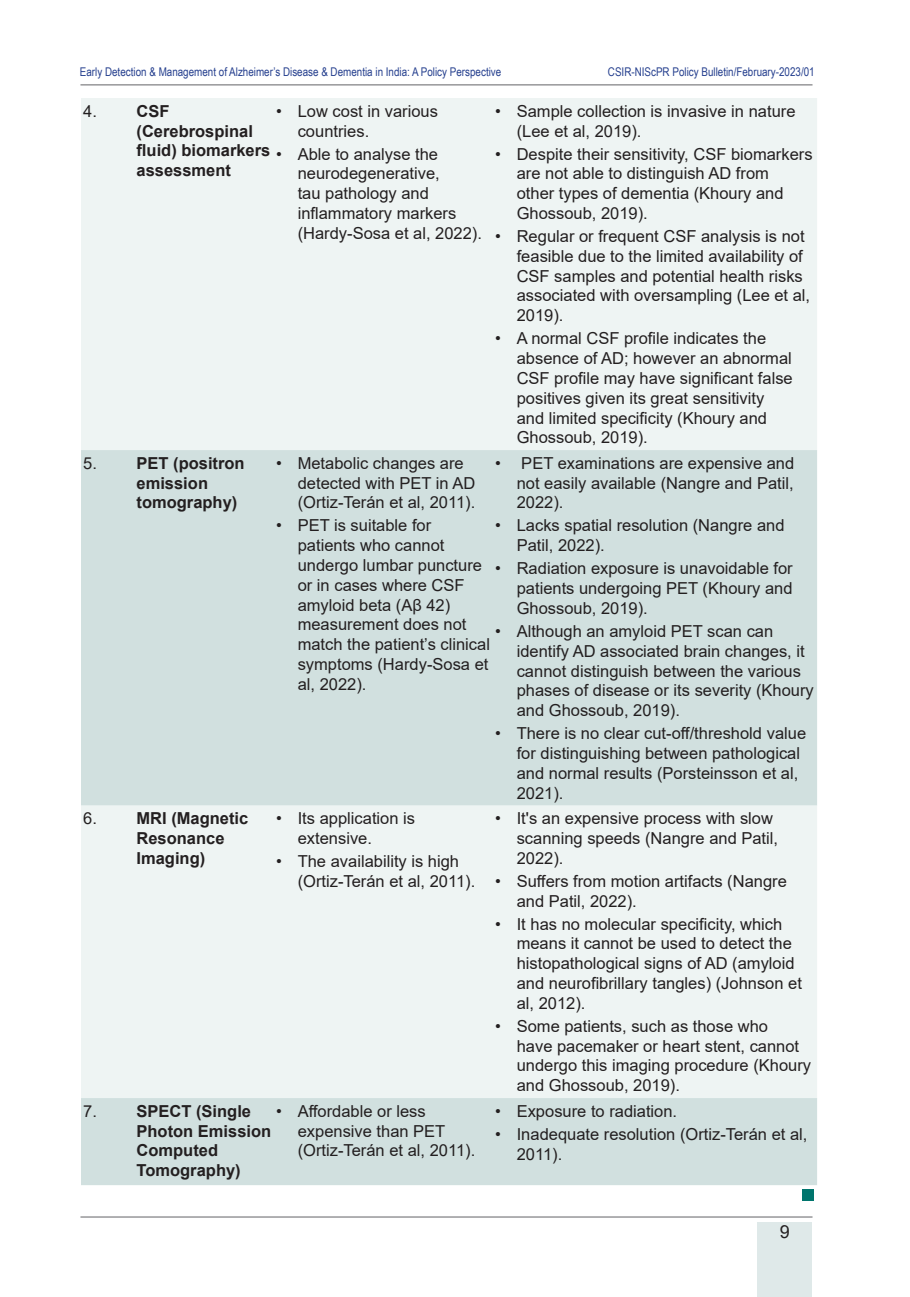
<style>
.page{position:relative;width:910px;height:1297px;background:#fff}
.page>*{position:absolute;margin:0;border:0;box-sizing:border-box;transform-origin:0 0}
.t1{font:18px "Arial";color:#231f20}
.t2{font:16.5px/19.8px "Arial";color:#231f20}
.t3{font:700 16.5px/19.8px "Arial";color:#231f20}
.t4{font:12px "Arial Narrow";color:#253f8e}
</style>
<div class="page">
<hr style="left:80px;top:1217px;width:732px;height:1px;background:#636366">
<hr style="left:80px;top:85px;width:732px;height:1px;background:#636366">
<div style="left:758px;top:1222px;width:54px;height:75px;background:#dfe9e9"></div>
<div style="left:81px;top:98px;width:736px;height:352px;background:#eef4f3"></div>
<svg style="left:81px;top:450px;width:736px;height:735px;fill:#d1e0df"></svg>
<div style="left:802px;top:1189px;width:12px;height:12px;background:#00756d"></div>
<p class="t4" style="left:80px;top:63px;width:423px">Early Detection &amp; Management of Alzheimer’s Disease &amp; Dementia in India: A Policy Perspective</p>
<p class="t4" style="left:608px;top:63px;width:208px">CSIR-NIScPR Policy Bulletin/February-2023/01</p>
<p class="t2" style="left:83px;top:101px;width:15px">4.</p>
<p class="t3" style="left:137px;top:101px;width:135px">CSF (Cerebrospinal fluid) biomarkers assessment</p>
<p class="t2" style="left:298px;top:101px;width:142px;text-indent:-22px">• Low cost in various countries.</p>
<p class="t2" style="left:298px;top:144px;width:186px;text-indent:-22px">• Able to analyse the neurodegenerative,<br>tau pathology and inflammatory markers (Hardy-Sosa et al, 2022).</p>
<p class="t2" style="left:517px;top:101px;width:280px;text-indent:-22px">• Sample collection is invasive in nature (Lee et al, 2019).</p>
<p class="t2" style="left:517px;top:144px;width:297px;text-indent:-22px">• Despite their sensitivity, CSF biomarkers are not able to distinguish AD from<br>other types of dementia (Khoury and Ghossoub, 2019).</p>
<p class="t2" style="left:517px;top:226px;width:295px;text-indent:-22px">• Regular or frequent CSF analysis is not feasible due to the limited availability of CSF samples and potential health risks associated with oversampling (Lee et al, 2019).</p>
<p class="t2" style="left:517px;top:328px;width:278px;text-indent:-22px">• A normal CSF profile indicates the absence of AD; however an abnormal CSF profile may have significant false positives given its great sensitivity and limited specificity (Khoury and Ghossoub, 2019).</p>
<p class="t2" style="left:83px;top:453px;width:15px">5.</p>
<p class="t3" style="left:137px;top:453px;width:110px">PET (positron emission tomography)</p>
<p class="t2" style="left:298px;top:453px;width:179px;text-indent:-22px">• Metabolic changes are detected with PET in AD (Ortiz-Terán et al, 2011).</p>
<p class="t2" style="left:298px;top:516px;width:194px;text-indent:-22px">• PET is suitable for patients who cannot undergo lumbar puncture or in cases where CSF amyloid beta (Aβ 42) measurement does not match the patient’s clinical symptoms (Hardy-Sosa et al, 2022).</p>
<p class="t2" style="left:517px;top:453px;width:279px;text-align:justify;text-indent:-22px">• PET examinations are expensive and not easily available (Nangre and Patil, 2022).</p>
<p class="t2" style="left:517px;top:516px;width:269px;text-indent:-22px">• Lacks spatial resolution (Nangre and<br>Patil, 2022).</p>
<p class="t2" style="left:517px;top:558px;width:278px;text-align:justify;text-indent:-22px">• Radiation exposure is unavoidable for patients undergoing PET (Khoury and Ghossoub, 2019).</p>
<p class="t2" style="left:517px;top:621px;width:299px;text-indent:-22px">• Although an amyloid PET scan can identify AD associated brain changes, it cannot distinguish between the various phases of disease or its severity (Khoury and Ghossoub, 2019).</p>
<p class="t2" style="left:517px;top:723px;width:291px;text-indent:-22px">• There is no clear cut-off/threshold value for distinguishing between pathological and normal results (Porsteinsson et al, 2021).</p>
<p class="t2" style="left:83px;top:808px;width:15px">6.</p>
<p class="t3" style="left:137px;top:809px;width:113px">MRI (Magnetic<br>Resonance<br>Imaging)</p>
<p class="t2" style="left:298px;top:808px;width:119px;text-indent:-22px">• Its application is extensive.</p>
<p class="t2" style="left:298px;top:851px;width:179px;text-indent:-22px">• The availability is high (Ortiz-Terán et al, 2011).</p>
<p class="t2" style="left:517px;top:808px;width:263px;text-indent:-22px">• It's an expensive process with slow scanning speeds (Nangre and Patil,<br>2022).</p>
<p class="t2" style="left:517px;top:871px;width:272px;text-indent:-22px">• Suffers from motion artifacts (Nangre and Patil, 2022).</p>
<p class="t2" style="left:517px;top:914px;width:287px;text-indent:-22px">• It has no molecular specificity, which means it cannot be used to detect the histopathological signs of AD (amyloid and neurofibrillary tangles) (Johnson et al, 2012).</p>
<p class="t2" style="left:517px;top:1016px;width:296px;text-indent:-22px">• Some patients, such as those who<br>have pacemaker or heart stent, cannot undergo this imaging procedure (Khoury and Ghossoub, 2019).</p>
<p class="t2" style="left:83px;top:1101px;width:15px">7.</p>
<p class="t3" style="left:137px;top:1101px;width:136px">SPECT (Single<br>Photon Emission<br>Computed<br>Tomography)</p>
<p class="t2" style="left:298px;top:1101px;width:179px;text-indent:-22px">• Affordable or less expensive than PET (Ortiz-Terán et al, 2011).</p>
<p class="t2" style="left:495px;top:1101px;width:184px">• Exposure to radiation.</p>
<p class="t2" style="left:517px;top:1124px;width:292px;text-indent:-22px">• Inadequate resolution (Ortiz-Terán et al,<br>2011).</p>
<p class="t1" style="left:780px;top:1220px;width:12px">9</p>
</div>
